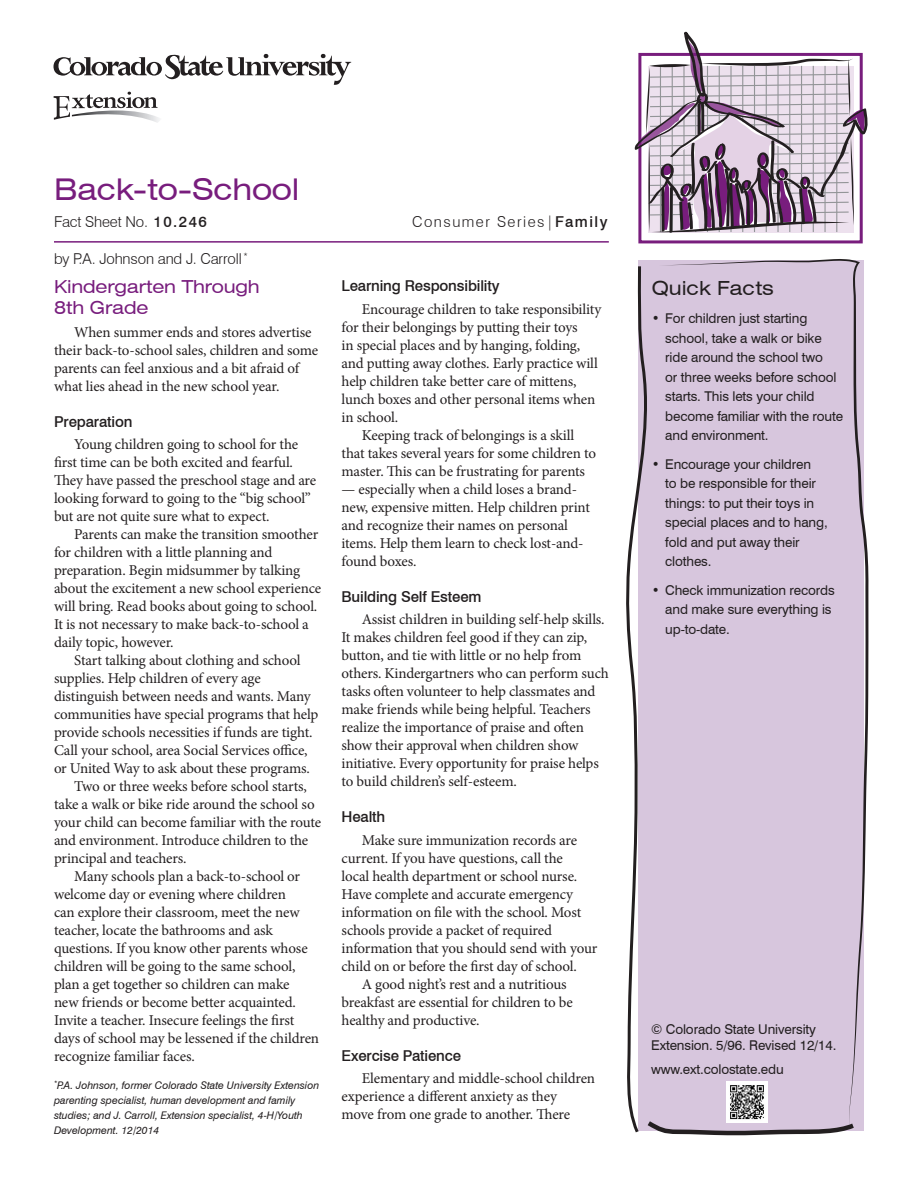
<style>
.page{position:relative;width:918px;height:1188px;background:#fff}
.page>*{position:absolute;margin:0;border:0;box-sizing:border-box;transform-origin:0 0}
.t1{font:expanded 30px "Swiss 721 BT";letter-spacing:-.01em;color:#781d7d}
.QF_subhead{font:expanded 19.5px "Swiss 721 BT";color:#231f20}
.subhead_1{font:expanded 18px/21px "Swiss 721 BT";letter-spacing:-.01em;color:#781d7d}
.body{font:15px/18px "Minion Pro";letter-spacing:-.01em;color:#231f20}
.subhead_2{font:500 15px "Swiss 721 BT";letter-spacing:-.01em;color:#231f20}
.author{font:300 15px "Swiss 721 BT";letter-spacing:-.01em;color:#231f20}
.author-2{font:300 15px "Swiss 721 BT";letter-spacing:.1em;color:#231f20}
.copyright{font:13.5px/19.5px "Swiss 721 BT";letter-spacing:-.01em;color:#231f20}
.Web_address{font:13.5px "Swiss 721 BT";letter-spacing:-.01em;color:#231f20}
.author_info{font:italic 10.5px/15px "Swiss 721 BT";color:#231f20}
.s1{font-weight:500}
</style>
<div class="page">
<svg style="left:659px;top:259px;width:210px;height:870px;fill:#d7c6dd"></svg>
<svg style="left:626px;top:263px;width:233px;height:873px;background:#d5c5da"></svg>
<div style="left:638px;top:53px;width:225px;height:190px;border:3px solid #781d7d"></div>
<svg style="left:634px;top:31px;width:234px;height:202px"></svg>
<svg style="left:54px;top:92px;width:105px;height:31px"></svg>
<svg style="left:53px;top:53px;width:298px;height:32px"></svg>
<hr style="left:54px;top:241px;width:555px;height:2px;background:#781d7d">
<img style="left:727px;top:1082px;width:40px;height:41px">
<p class="t1" style="left:54px;top:171px;width:247px">Back-to-School</p>
<p class="author" style="left:54px;top:212px;width:154px">Fact Sheet No. <span class="s1">10.246</span></p>
<p class="author-2" style="left:412px;top:212px;width:197px">Consumer Series|<span class="s1">Family</span></p>
<p class="author" style="left:54px;top:249px;width:195px">by P.A. Johnson and J. Carroll <sup>*</sup></p>
<p class="subhead_1" style="left:54px;top:276px;width:207px">Kindergarten Through<br>8th Grade</p>
<p class="body" style="left:54px;top:323px;width:266px;text-indent:20px">When summer ends and stores advertise their back-to-school sales, children and some parents can feel anxious and a bit afraid of what lies ahead in the new school year.</p>
<p class="subhead_2" style="left:54px;top:412px;width:80px">Preparation</p>
<p class="body" style="left:54px;top:436px;width:264px;text-indent:20px">Young children going to school for the first time can be both excited and fearful.<br>They have passed the preschool stage and are looking forward to going to the “big school” but are not quite sure what to expect.</p>
<p class="body" style="left:54px;top:526px;width:269px;text-indent:20px">Parents can make the transition smoother for children with a little planning and preparation. Begin midsummer by talking about the excitement a new school experience will bring. Read books about going to school.<br>It is not necessary to make back-to-school a daily topic, however.</p>
<p class="body" style="left:54px;top:652px;width:266px;text-indent:20px">Start talking about clothing and school supplies. Help children of every age distinguish between needs and wants. Many communities have special programs that help provide schools necessities if funds are tight.<br>Call your school, area Social Services office, or United Way to ask about these programs.</p>
<p class="body" style="left:54px;top:778px;width:269px;text-indent:20px">Two or three weeks before school starts, take a walk or bike ride around the school so your child can become familiar with the route and environment. Introduce children to the principal and teachers.</p>
<p class="body" style="left:54px;top:868px;width:267px;text-indent:20px">Many schools plan a back-to-school or welcome day or evening where children<br>can explore their classroom, meet the new teacher, locate the bathrooms and ask questions. If you know other parents whose children will be going to the same school, plan a get together so children can make<br>new friends or become better acquainted.<br>Invite a teacher. Insecure feelings the first days of school may be lessened if the children recognize familiar faces.</p>
<p class="author_info" style="left:54px;top:1078px;width:267px"><sup>*</sup>P.A. Johnson, former Colorado State University Extension parenting specialist, human development and family studies; and J. Carroll, Extension specialist, 4-H/Youth Development. 12/2014</p>
<p class="subhead_2" style="left:342px;top:277px;width:160px">Learning Responsibility</p>
<p class="body" style="left:342px;top:300px;width:261px;text-indent:20px">Encourage children to take responsibility for their belongings by putting their toys<br>in special places and by hanging, folding, and putting away clothes. Early practice will help children take better care of mittens, lunch boxes and other personal items when in school.</p>
<p class="body" style="left:342px;top:426px;width:256px;text-indent:20px">Keeping track of belongings is a skill that takes several years for some children to master. This can be frustrating for parents</p>
<p class="body" style="left:342px;top:480px;width:250px">— especially when a child loses a brand&shy;new, expensive mitten. Help children print and recognize their names on personal items. Help them learn to check lost-and&shy;found boxes.</p>
<p class="subhead_2" style="left:342px;top:587px;width:142px">Building Self Esteem</p>
<p class="body" style="left:342px;top:610px;width:269px;text-indent:20px">Assist children in building self-help skills.<br>It makes children feel good if they can zip, button, and tie with little or no help from others. Kindergartners who can perform such tasks often volunteer to help classmates and make friends while being helpful. Teachers realize the importance of praise and often show their approval when children show initiative. Every opportunity for praise helps to build children’s self-esteem.</p>
<p class="subhead_2" style="left:342px;top:808px;width:45px">Health</p>
<p class="body" style="left:342px;top:831px;width:257px;text-indent:20px">Make sure immunization records are current. If you have questions, call the<br>local health department or school nurse.<br>Have complete and accurate emergency information on file with the school. Most schools provide a packet of required information that you should send with your child on or before the first day of school.</p>
<p class="body" style="left:342px;top:975px;width:233px;text-indent:20px">A good night’s rest and a nutritious breakfast are essential for children to be healthy and productive.</p>
<p class="subhead_2" style="left:342px;top:1046px;width:121px">Exercise Patience</p>
<p class="body" style="left:342px;top:1069px;width:255px;text-indent:20px">Elementary and middle-school children experience a different anxiety as they<br>move from one grade to another. There</p>
<p class="QF_subhead" style="left:652px;top:276px;width:124px">Quick Facts</p>
<p class="copyright" style="left:665px;top:308px;width:179px;text-indent:-14px">• For children just starting school, take a walk or bike ride around the school two<br>or three weeks before school starts. This lets your child become familiar with the route and environment.</p>
<p class="copyright" style="left:665px;top:454px;width:164px;text-indent:-14px">• Encourage your children<br>to be responsible for their things: to put their toys in special places and to hang, fold and put away their clothes.</p>
<p class="copyright" style="left:665px;top:580px;width:171px;text-indent:-14px">• Check immunization records and make sure everything is up-to-date.</p>
<p class="copyright" style="left:651px;top:1021px;width:187px;line-height:16.5px">© Colorado State University<br>Extension. 5/96. Revised 12/14.</p>
<p class="Web_address" style="left:651px;top:1061px;width:134px">www.ext.colostate.edu</p>
</div>
